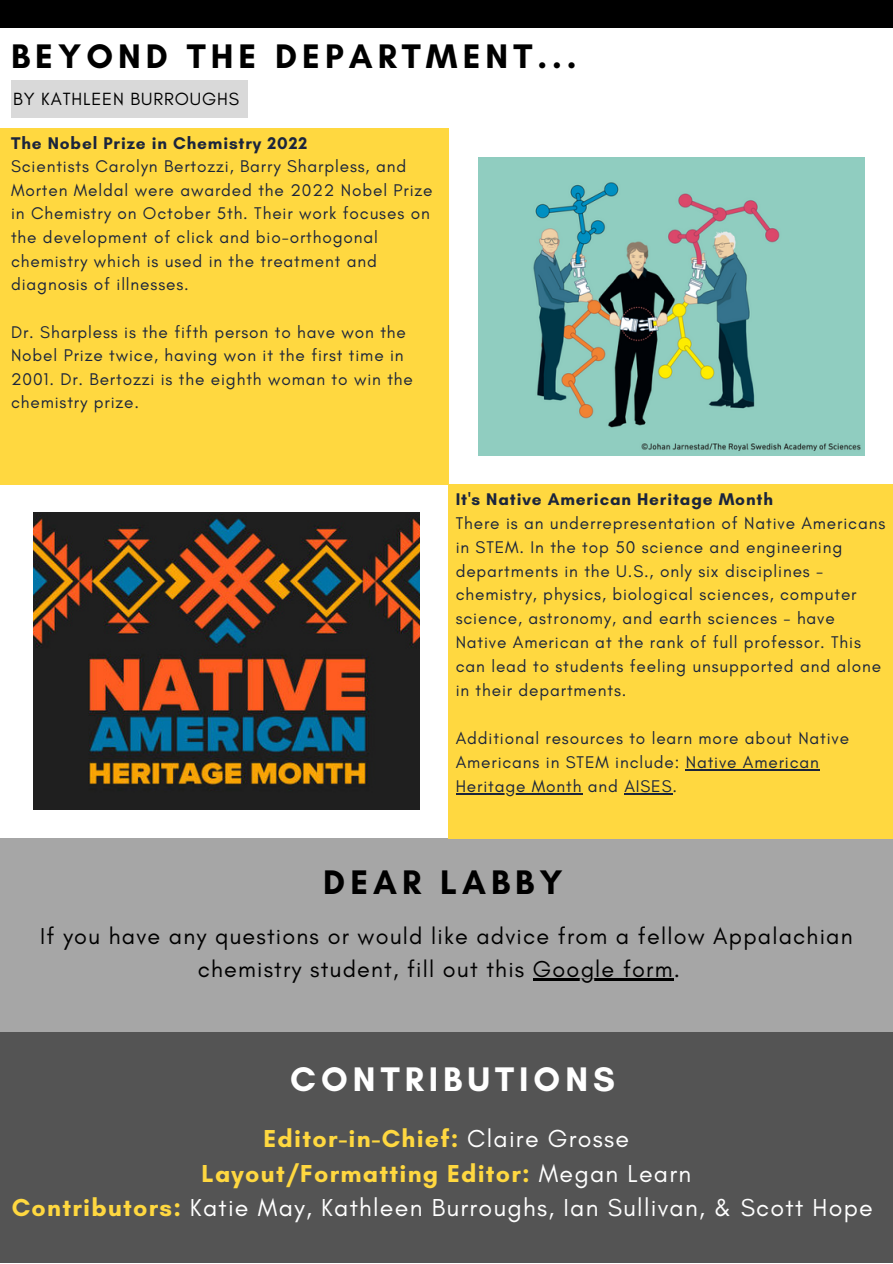
<style>
.page{position:relative;width:893px;height:1264px;background:#fff}
.page>*{position:absolute;margin:0;border:0;box-sizing:border-box;transform-origin:0 0}
.t1{font:700 34.65px "Glacial Indifference";letter-spacing:.145em;color:#000}
.t2{font:700 34.65px "Glacial Indifference";letter-spacing:.145em;color:#fff}
.t3{font:25.05px/34.8px "Glacial Indifference";letter-spacing:.05em;color:#fff;text-align:center}
.t4{font:23.4px/32.5px "Glacial Indifference";letter-spacing:.05em;color:#000}
.t5{font:18px "Glacial Indifference";letter-spacing:.05em;color:#000}
.t6{font:17.25px/24px "Glacial Indifference";letter-spacing:.05em;color:#1b253c}
.t7{font:700 17.25px "Glacial Indifference";letter-spacing:.05em;color:#1b253c}
.s1{font-weight:700;color:#ffd840}
</style>
<div class="page">
<div style="left:0;top:838px;width:892px;height:424px;background:#a6a6a6"></div>
<div style="left:0;top:0;width:892px;height:27px;background:#000"></div>
<div style="left:0;top:1032px;width:892px;height:230px;background:#545454"></div>
<div style="left:448px;top:485px;width:444px;height:353px;background:#ffd840"></div>
<div style="left:0;top:129px;width:448px;height:355px;background:#ffd840"></div>
<img style="left:479px;top:158px;width:385px;height:298px">
<img style="left:34px;top:512px;width:385px;height:297px">
<hr style="left:533px;top:978px;width:140px;height:3px;background:#000">
<hr style="left:685px;top:769px;width:134px;height:1px;background:#1b253c">
<hr style="left:455px;top:793px;width:127px;height:1px;background:#1b253c">
<hr style="left:624px;top:793px;width:48px;height:1px;background:#1b253c">
<div style="left:11px;top:80px;width:236px;height:37px;background:#d9d9d9"></div>
<h1 class="t1" style="left:11px;top:35px;width:567px">BEYOND THE DEPARTMENT...</h1>
<p class="t5" style="left:13px;top:88px;width:227px">BY KATHLEEN BURROUGHS</p>
<p class="t7" style="left:11px;top:132px;width:298px">The Nobel Prize in Chemistry 2022</p>
<p class="t6" style="left:11px;top:154px;width:423px;line-height:23.5px">Scientists Carolyn Bertozzi, Barry Sharpless, and Morten Meldal were awarded the 2022 Nobel Prize in Chemistry on October 5th. Their work focuses on the development of click and bio-orthogonal chemistry which is used in the treatment and diagnosis of illnesses.</p>
<p class="t6" style="left:11px;top:320px;width:403px;line-height:23.5px">Dr. Sharpless is the fifth person to have won the Nobel Prize twice, having won it the first time in 2001. Dr. Bertozzi is the eighth woman to win the chemistry prize.</p>
<p class="t7" style="left:455px;top:488px;width:319px">It's Native American Heritage Month</p>
<p class="t6" style="left:455px;top:510px;width:431px">There is an underrepresentation of Native Americans in STEM. In the top 50 science and engineering departments in the U.S., only six disciplines - chemistry, physics, biological sciences, computer science, astronomy, and earth sciences - have Native American at the rank of full professor. This can lead to students feeling unsupported and alone in their departments.</p>
<p class="t6" style="left:455px;top:726px;width:395px">Additional resources to learn more about Native<br>Americans in STEM include: Native American<br>Heritage Month and AISES.</p>
<h1 class="t1" style="left:323px;top:861px;width:241px">DEAR LABBY</h1>
<h3 class="t4" style="left:198px;top:919px;width:656px;text-indent:-158px">If you have any questions or would like advice from a fellow Appalachian chemistry student, fill out this Google form.</h3>
<h1 class="t2" style="left:290px;top:1058px;width:326px">CONTRIBUTIONS</h1>
<h2 class="t3" style="left:12px;top:1120px;width:862px"><span class="s1">Editor-in-Chief:</span> Claire Grosse<br><span class="s1">Layout/Formatting Editor:</span> Megan Learn<br><span class="s1">Contributors:</span> Katie May, Kathleen Burroughs, Ian Sullivan, &amp; Scott Hope</h2>
</div>
